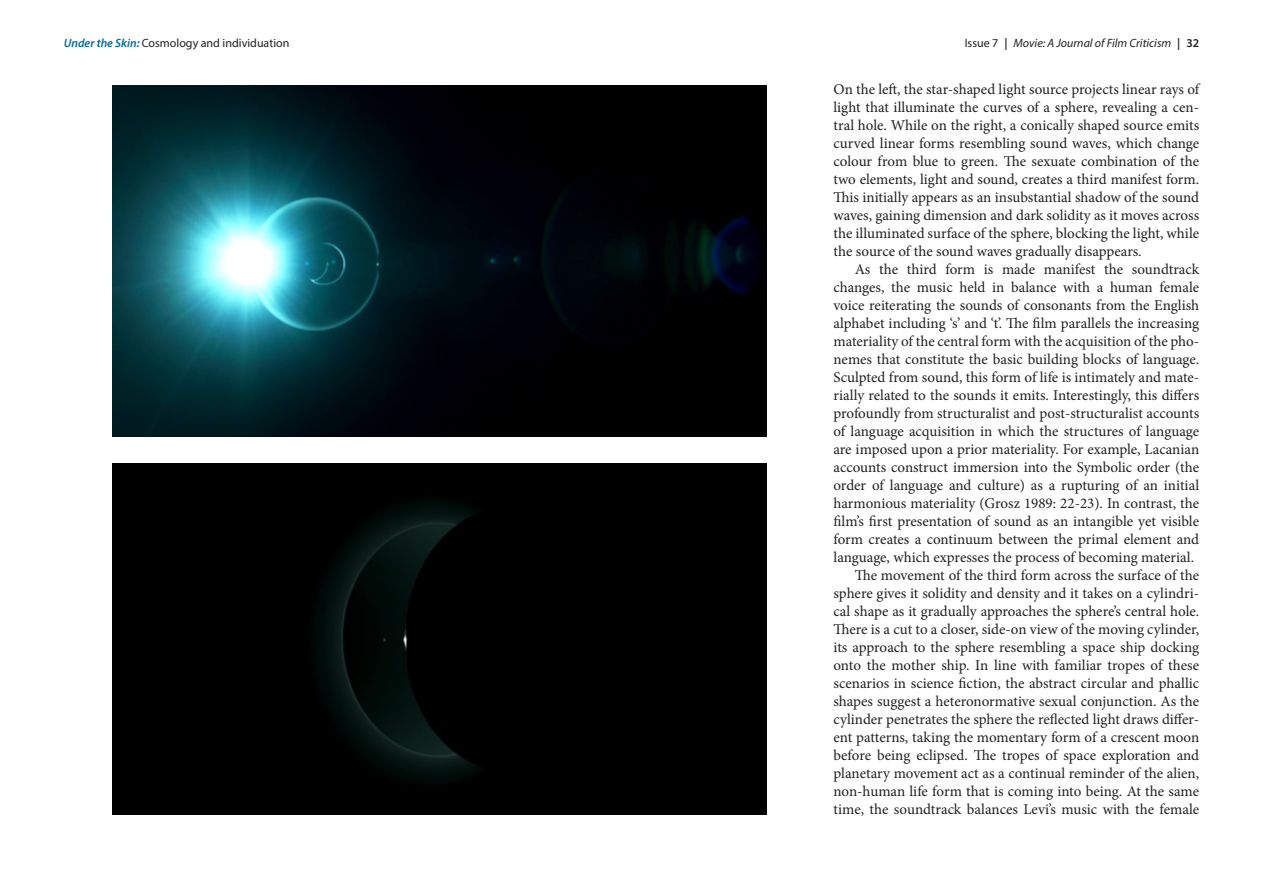
<style>
.page{position:relative;width:1263px;height:893px;background:#fff}
.page>*{position:absolute;margin:0;border:0;box-sizing:border-box;transform-origin:0 0}
.t1{font:15px/18px "Minion Pro";color:#231f20;text-align:justify}
.t2{font:italic 12px "Myriad Pro";color:#231f20}
.t3{font:12px "Myriad Pro";color:#231f20}
.s1{font-weight:600;font-style:italic;color:#006ca6}
.s2{font-style:normal}
.s3{font-weight:600;font-style:normal}
</style>
<div class="page">
<img style="left:112px;top:85px;width:654px;height:351px">
<img style="left:112px;top:463px;width:654px;height:351px">
<p class="t3" style="left:64px;top:36px;width:227px"><span class="s1">Under the Skin:</span> Cosmology and individuation</p>
<p class="t2" style="left:965px;top:36px;width:236px"><span class="s2">Issue 7</span> <span class="s3">|</span> Movie: A Journal of Film Criticism <span class="s3">| 32</span></p>
<p class="t1" style="left:833px;top:80px;width:367px">On the left, the star-shaped light source projects linear rays of light that illuminate the curves of a sphere, revealing a cen&shy;tral hole. While on the right, a conically shaped source emits curved linear forms resembling sound waves, which change colour from blue to green. The sexuate combination of the two elements, light and sound, creates a third manifest form.<br>This initially appears as an insubstantial shadow of the sound waves, gaining dimension and dark solidity as it moves across the illuminated surface of the sphere, blocking the light, while the source of the sound waves gradually disappears.</p>
<p class="t1" style="left:855px;top:260px;width:346px">As the third form is made manifest the soundtrack</p>
<p class="t1" style="left:833px;top:278px;width:367px">changes, the music held in balance with a human female</p>
<p class="t1" style="left:833px;top:296px;width:367px">voice reiterating the sounds of consonants from the English</p>
<p class="t1" style="left:833px;top:314px;width:367px">alphabet including ‘s’ and ‘t’. The film parallels the increasing</p>
<p class="t1" style="left:833px;top:332px;width:367px">materiality of the central form with the acquisition of the pho-</p>
<p class="t1" style="left:833px;top:350px;width:367px">nemes that constitute the basic building blocks of language.</p>
<p class="t1" style="left:833px;top:368px;width:367px">Sculpted from sound, this form of life is intimately and mate-</p>
<p class="t1" style="left:833px;top:386px;width:367px">rially related to the sounds it emits. Interestingly, this differs</p>
<p class="t1" style="left:833px;top:404px;width:367px">profoundly from structuralist and post-structuralist accounts</p>
<p class="t1" style="left:833px;top:422px;width:367px">of language acquisition in which the structures of language</p>
<p class="t1" style="left:833px;top:440px;width:367px">are imposed upon a prior materiality. For example, Lacanian</p>
<p class="t1" style="left:833px;top:458px;width:367px">accounts construct immersion into the Symbolic order (the</p>
<p class="t1" style="left:833px;top:476px;width:367px">order of language and culture) as a rupturing of an initial</p>
<p class="t1" style="left:833px;top:494px;width:367px">harmonious materiality (Grosz 1989: 22-23). In contrast, the</p>
<p class="t1" style="left:833px;top:512px;width:367px">film’s first presentation of sound as an intangible yet visible</p>
<p class="t1" style="left:833px;top:530px;width:367px">form creates a continuum between the primal element and</p>
<p class="t1" style="left:833px;top:548px;width:362px">language, which expresses the process of becoming material.</p>
<p class="t1" style="left:855px;top:566px;width:346px">The movement of the third form across the surface of the</p>
<p class="t1" style="left:833px;top:584px;width:367px">sphere gives it solidity and density and it takes on a cylindri-</p>
<p class="t1" style="left:833px;top:602px;width:367px">cal shape as it gradually approaches the sphere’s central hole.</p>
<p class="t1" style="left:833px;top:620px;width:367px">There is a cut to a closer, side-on view of the moving cylinder,</p>
<p class="t1" style="left:833px;top:638px;width:367px">its approach to the sphere resembling a space ship docking</p>
<p class="t1" style="left:833px;top:656px;width:367px">onto the mother ship. In line with familiar tropes of these</p>
<p class="t1" style="left:833px;top:674px;width:367px">scenarios in science fiction, the abstract circular and phallic</p>
<p class="t1" style="left:833px;top:692px;width:367px">shapes suggest a heteronormative sexual conjunction. As the</p>
<p class="t1" style="left:833px;top:710px;width:367px">cylinder penetrates the sphere the reflected light draws differ-</p>
<p class="t1" style="left:833px;top:728px;width:367px">ent patterns, taking the momentary form of a crescent moon</p>
<p class="t1" style="left:833px;top:746px;width:367px">before being eclipsed. The tropes of space exploration and</p>
<p class="t1" style="left:833px;top:764px;width:367px">planetary movement act as a continual reminder of the alien,</p>
<p class="t1" style="left:833px;top:782px;width:367px">non-human life form that is coming into being. At the same</p>
<p class="t1" style="left:833px;top:800px;width:367px">time, the soundtrack balances Levi’s music with the female</p>
</div>
